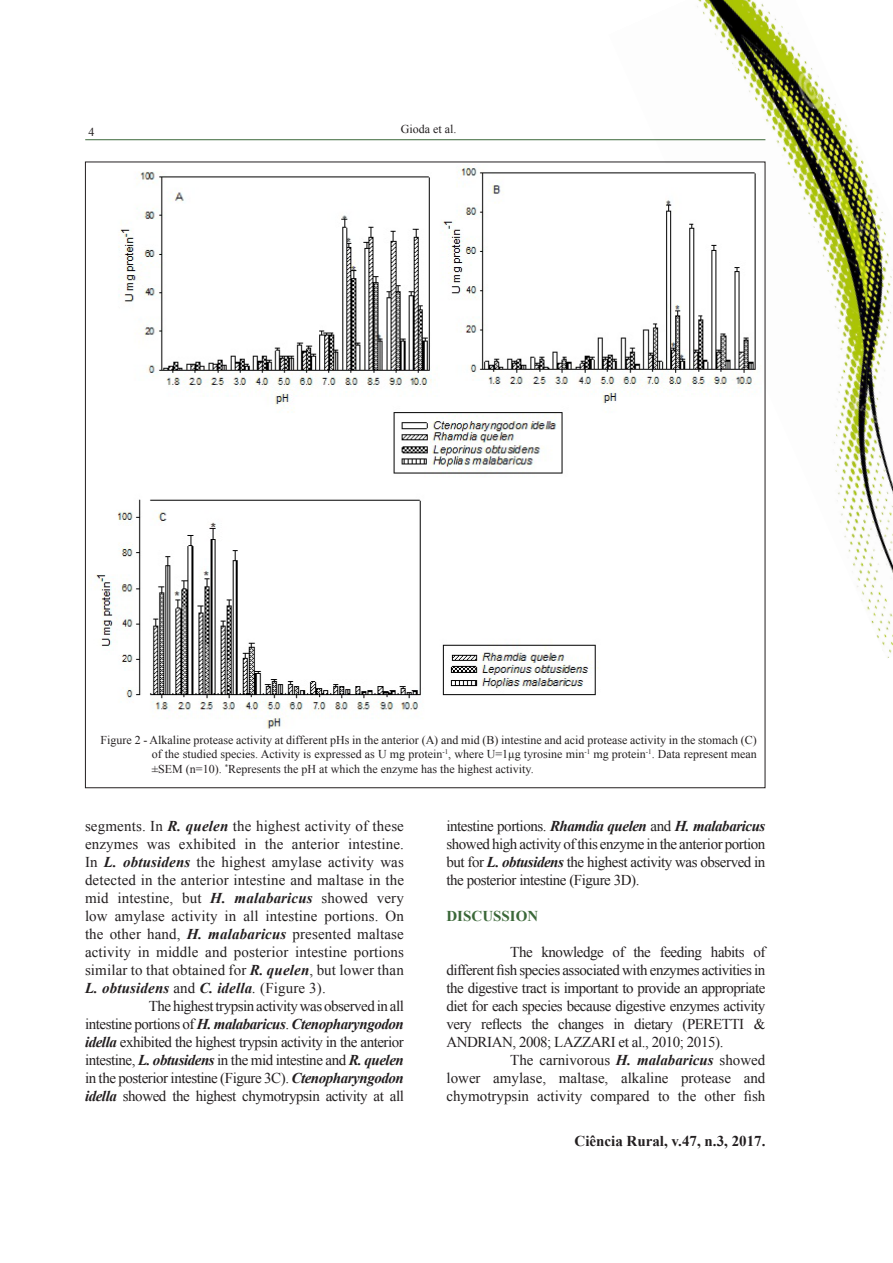
<style>
.page{position:relative;width:893px;height:1263px;background:#fff}
.page>*{position:absolute;margin:0;border:0;box-sizing:border-box;transform-origin:0 0}
.t1{font:15px/18px "Times New Roman";letter-spacing:-.03em;color:#231f20;text-align:justify}
.t2{font:700 15px "Times New Roman";color:#231f20}
.t3{font:700 15px "Times New Roman";color:#3b6839}
.t4{font:12px/14.4px "Times New Roman";color:#231f20;text-align:justify}
.s1{font-weight:700;font-style:italic}
.s2{font-style:italic}
</style>
<div class="page">
<img style="left:608px;top:0;width:285px;height:659px">
<hr style="left:85px;top:139px;width:680px;height:1px;background:#3b6839">
<img style="left:95px;top:165px;width:667px;height:564px">
<p class="t4" style="left:88px;top:125px;width:7px">4</p>
<p class="t4" style="left:401px;top:122px;width:57px">Gioda et al.</p>
<p class="t4" style="left:152px;top:733px;width:607px;text-indent:-51px">Figure 2 - Alkaline protease activity at different pHs in the anterior (A) and mid (B) intestine and acid protease activity in the stomach (C) of the studied species. Activity is expressed as U mg protein<sup>-1</sup>, where U=1μg tyrosine min<sup>-1</sup> mg protein<sup>-1</sup>. Data represent mean ±SEM (n=10). <sup>*</sup>Represents the pH at which the enzyme has the highest activity.</p>
<p class="t1" style="left:85px;top:817px;width:320px">segments. In <span class="s1">R. quelen</span> the highest activity of these enzymes was exhibited in the anterior intestine.<br>In <span class="s1">L. obtusidens</span> the highest amylase activity was detected in the anterior intestine and maltase in the mid intestine, but <span class="s1">H. malabaricus</span> showed very low amylase activity in all intestine portions. On the other hand, <span class="s1">H. malabaricus</span> presented maltase activity in middle and posterior intestine portions similar to that obtained for <span class="s1">R. quelen</span>, but lower than <span class="s1">L. obtusidens</span> and <span class="s1">C. idella</span><span class="s2">.</span> (Figure 3).</p>
<p class="t1" style="left:85px;top:997px;width:320px;text-indent:64px">The highest trypsin activity was observed in all intestine portions of <span class="s1">H. malabaricus</span>. <span class="s1">Ctenopharyngodon idella</span> exhibited the highest trypsin activity in the anterior intestine, <span class="s1">L. obtusidens</span> in the mid intestine and <span class="s1">R. quelen </span>in the posterior intestine (Figure 3C). <span class="s1">Ctenopharyngodon idella</span> showed the highest chymotrypsin activity at all</p>
<p class="t1" style="left:446px;top:817px;width:320px">intestine portions. <span class="s1">Rhamdia quelen</span> and <span class="s1">H. malabaricus </span>showed high activity of this enzyme in the anterior portion but for <span class="s1">L. obtusidens</span> the highest activity was observed in the posterior intestine (Figure 3D).</p>
<p class="t3" style="left:446px;top:906px;width:93px">DISCUSSION</p>
<p class="t1" style="left:446px;top:943px;width:320px;text-indent:64px">The knowledge of the feeding habits of different fish species associated with enzymes activities in the digestive tract is important to provide an appropriate diet for each species because digestive enzymes activity very reflects the changes in dietary (PERETTI &amp; ANDRIAN, 2008; LAZZARI et al., 2010; 2015).</p>
<p class="t1" style="left:446px;top:1051px;width:320px;text-indent:64px">The carnivorous <span class="s1">H. malabaricus</span> showed lower amylase, maltase, alkaline protease and chymotrypsin activity compared to the other fish</p>
<p class="t2" style="left:575px;top:1130px;width:192px">Ciência Rural, v.47, n.3, 2017.</p>
</div>
